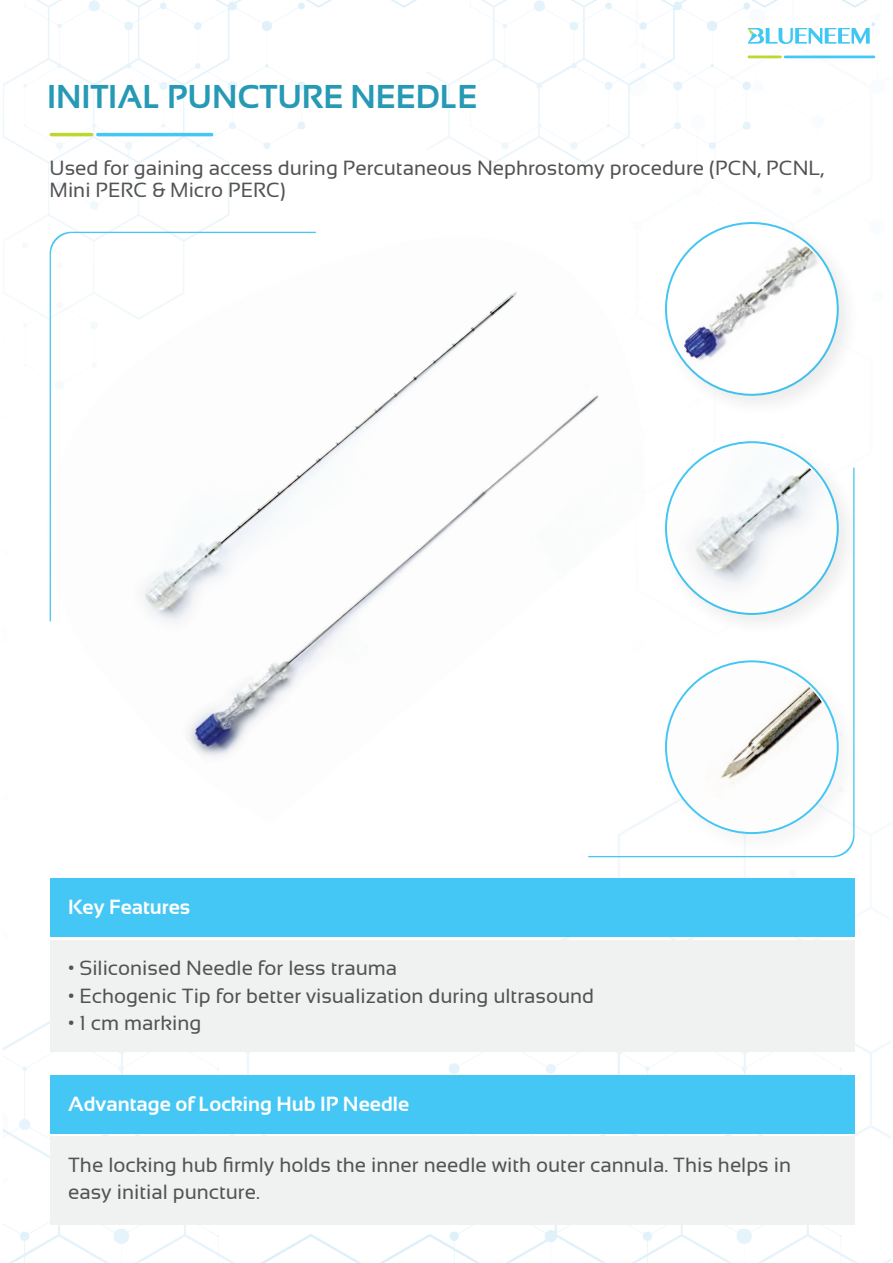
<style>
.page{position:relative;width:893px;height:1263px;background:#fff}
.page>*{position:absolute;margin:0;border:0;box-sizing:border-box;transform-origin:0 0}
.t1{font:700 33px "Sansation";color:#2699b5}
.t2{font:20.55px/22.5px "Sansation";color:#525352}
.t3{font:700 20.55px "Sansation";color:#fff}
</style>
<div class="page">
<img style="left:3px;top:0;width:887px;height:1263px">
<hr style="left:96px;top:133px;width:117px;height:3px;background:#44c7f4;border-radius:2px">
<hr style="left:50px;top:133px;width:43px;height:3px;background:#bfd62f;border-radius:2px">
<hr style="left:784px;top:56px;width:91px;height:2px;background:#44c7f4">
<hr style="left:748px;top:56px;width:34px;height:2px;background:#bfd62f">
<svg style="left:748px;top:23px;width:127px;height:21px"></svg>
<div style="left:50px;top:878px;width:804px;height:59px;background:#44c7f4"></div>
<div style="left:50px;top:940px;width:804px;height:112px;background:#f0f1f1"></div>
<div style="left:50px;top:1075px;width:804px;height:58px;background:#44c7f4"></div>
<div style="left:50px;top:1136px;width:804px;height:89px;background:#f0f1f1"></div>
<img style="left:4px;top:237px;width:643px;height:587px">
<img style="left:154px;top:353px;width:489px;height:439px">
<img style="left:650px;top:207px;width:220px;height:658px">
<img style="left:651px;top:427px;width:216px;height:216px">
<img style="left:669px;top:445px;width:166px;height:166px;border-radius:83px">
<img style="left:651px;top:208px;width:216px;height:216px">
<svg style="left:663px;top:220px;width:177px;height:177px"></svg>
<img style="left:675px;top:235px;width:146px;height:140px">
<svg style="left:50px;top:232px;width:266px;height:389px"></svg>
<svg style="left:588px;top:468px;width:266px;height:389px"></svg>
<h1 class="t1" style="left:47px;top:78px;width:432px">INITIAL PUNCTURE NEEDLE</h1>
<p class="t2" style="left:50px;top:156px;width:776px">Used for gaining access during Percutaneous Nephrostomy procedure (PCN, PCNL,<br>Mini PERC &amp; Micro PERC)</p>
<p class="t3" style="left:68px;top:895px;width:124px">Key Features</p>
<p class="t2" style="left:68px;top:957px;width:331px">• Siliconised Needle for less trauma</p>
<p class="t2" style="left:68px;top:984px;width:527px">• Echogenic Tip for better visualization during ultrasound</p>
<p class="t2" style="left:68px;top:1012px;width:135px">• 1 cm marking</p>
<p class="t3" style="left:68px;top:1092px;width:343px">Advantage of Locking Hub IP Needle</p>
<p class="t2" style="left:68px;top:1151px;width:724px;line-height:27.5px">The locking hub firmly holds the inner needle with outer cannula. This helps in easy initial puncture.</p>
</div>
